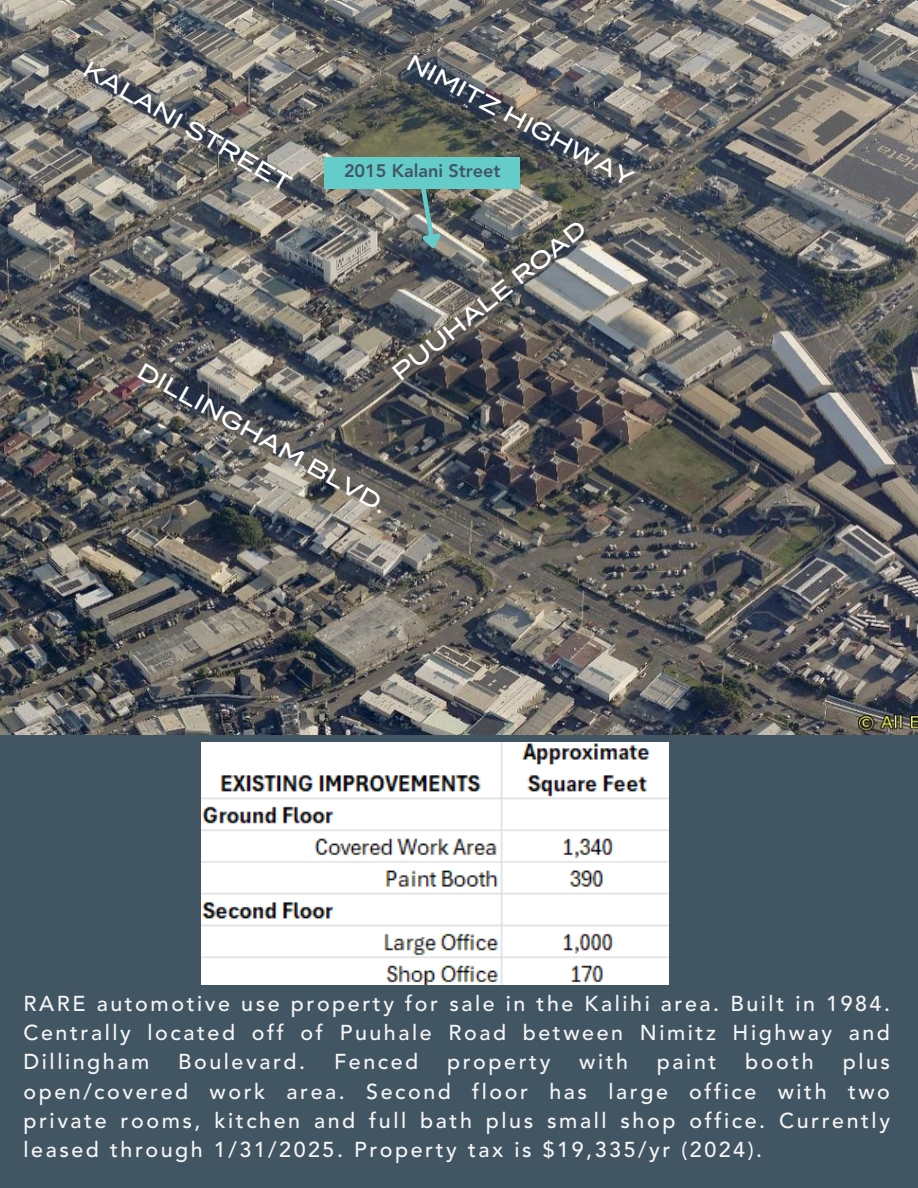
<style>
.page{position:relative;width:918px;height:1188px;background:#fff}
.page>*{position:absolute;margin:0;border:0;box-sizing:border-box;transform-origin:0 0}
.t1{font:500 23.25px "Termina";color:#fff}
.t2{font:500 21.45px/29.2px "Avenir LT Pro";letter-spacing:.12em;color:#f6f6f6;text-align:justify}
.t3{font:800 18px "Avenir LT Pro";color:#425563}
</style>
<div class="page">
<div style="left:0;top:733px;width:918px;height:454px;background:#425563"></div>
<img style="left:0;top:1px;width:917px;height:733px">
<svg style="left:415px;top:188px;width:32px;height:68px;background:#687c7a"></svg>
<div style="left:324px;top:157px;width:196px;height:31px;background:#64ccc9"></div>
<img style="left:201px;top:743px;width:467px;height:242px">
<p class="t1" style="left:92px;top:55px;width:238px;rotate:30deg">KALANI STREET</p>
<h2 class="t1" style="left:415px;top:48px;width:255px;rotate:28deg">NIMITZ HIGHWAY</h2>
<h1 class="t3" style="left:344px;top:163px;width:158px">2015 Kalani Street</h1>
<h1 class="t1" style="left:146px;top:357px;width:284px;rotate:29deg">DILLINGHAM BLVD.</h1>
<h1 class="t1" style="left:387px;top:365px;width:242px;rotate:-39deg">PUUHALE ROAD</h1>
<p class="t2" style="left:23px;top:991px;width:868px">RARE automotive use property for sale in the Kalihi area. Built in 1984.<br>Centrally located off of Puuhale Road between Nimitz Highway and Dillingham</p>
<p class="t2" style="left:23px;top:1049px;width:868px;text-indent:819px">plus open/covered work area. Second floor has large office with two private rooms, kitchen and full bath plus small shop office. Currently leased through 1/31/2025. Property tax is $19,335/yr (2024).</p>
<p class="t2" style="left:178px;top:1049px;width:129px">Boulevard.</p>
<p class="t2" style="left:334px;top:1049px;width:86px">Fenced</p>
<p class="t2" style="left:447px;top:1049px;width:105px">property</p>
<p class="t2" style="left:579px;top:1049px;width:50px">with</p>
<p class="t2" style="left:657px;top:1049px;width:61px">paint</p>
<p class="t2" style="left:745px;top:1049px;width:70px">booth</p>
</div>
